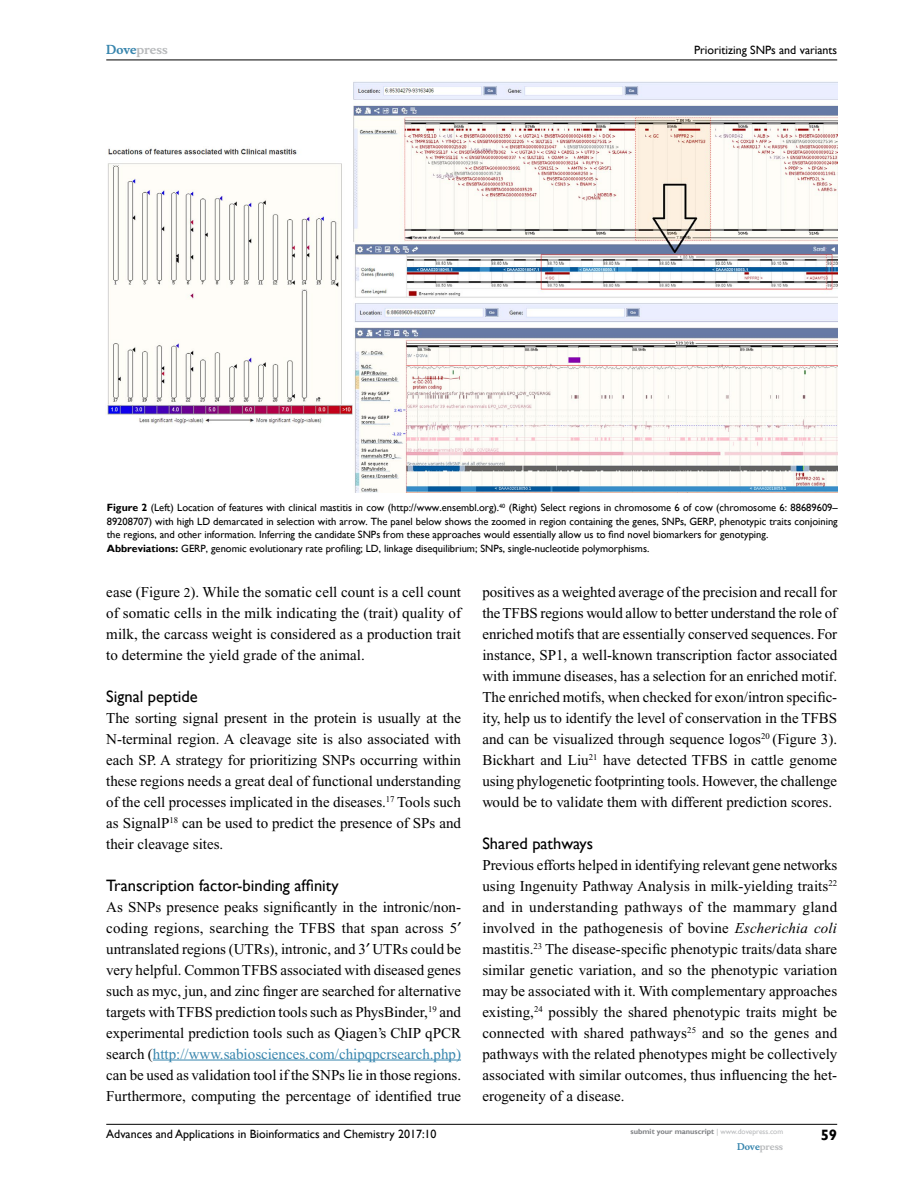
<style>
.page{position:relative;width:918px;height:1188px;background:#fff}
.page>*{position:absolute;margin:0;border:0;box-sizing:border-box;transform-origin:0 0}
.t1{font:16.5px "Gill Sans";color:#000}
.t2{font:15px/21px "Times New Roman";color:#000;text-align:justify}
.t3{font:700 15px "Gill Sans";color:#000}
.t4{font:12px "Gill Sans";color:#000}
.t5{font:700 12px "Musee";color:#b8babc}
.t6{font:10.5px/13.5px "Gill Sans";color:#000}
.t7{font:700 9px "Musee";color:#b8babc}
.t8{font:700 7.5px "Gill Sans";color:#808285}
.s1{color:#3785ad}
.s2{font-weight:700}
.s3{font-size:13.5px}
.s4{font-style:italic}
.s5{font-weight:400;color:#b8babc}
</style>
<div class="page">
<hr style="left:106px;top:1124px;width:731px;height:1px;background:#000">
<hr style="left:106px;top:60px;width:731px;height:1px;background:#000">
<hr style="left:153px;top:1060px;width:308px;height:1px;background:#3785ad">
<img style="left:107px;top:82px;width:730px;height:410px">
<p class="t5" style="left:106px;top:43px;width:63px"><span class="s1">Dove</span>press</p>
<p class="t4" style="left:694px;top:43px;width:145px">Prioritizing SNPs and variants</p>
<p class="t6" style="left:107px;top:501px;width:732px"><span class="s2">Figure 2</span> (Left) Location of features with clinical mastitis in cow (http://www.ensembl.org).<sup>40</sup> (Right) Select regions in chromosome 6 of cow (chromosome 6: 88689609– 89208707) with high LD demarcated in selection with arrow. The panel below shows the zoomed in region containing the genes, SNPs, GERP, phenotypic traits conjoining the regions, and other information. Inferring the candidate SNPs from these approaches would essentially allow us to find novel biomarkers for genotyping.<br><span class="s2">Abbreviations:</span> GERP, genomic evolutionary rate profiling; LD, linkage disequilibrium; SNPs, single-nucleotide polymorphisms.</p>
<p class="t2" style="left:106px;top:581px;width:356px">ease (Figure <span class="s3">2</span>). While the somatic cell count is a cell count of somatic cells in the milk indicating the (trait) quality of milk, the carcass weight is considered as a production trait to determine the yield grade of the animal.</p>
<p class="t1" style="left:106px;top:686px;width:93px">Signal peptide</p>
<p class="t2" style="left:106px;top:707px;width:356px">The sorting signal present in the protein is usually at the N-terminal region. A cleavage site is also associated with each SP. A strategy for prioritizing SNPs occurring within these regions needs a great deal of functional understanding of the cell processes implicated in the diseases.<sup>17</sup> Tools such as SignalP<sup>18</sup> can be used to predict the presence of SPs and their cleavage sites.</p>
<p class="t1" style="left:106px;top:875px;width:234px">Transcription factor-binding affinity</p>
<p class="t2" style="left:106px;top:896px;width:356px;text-align:left">As SNPs presence peaks significantly in the intronic/non&shy;coding regions, searching the TFBS that span across 5 untranslated regions (UTRs), intronic, and 3 UTRs could be very helpful. Common TFBS associated with diseased genes such as myc, jun, and zinc finger are searched for alternative targets with TFBS prediction tools such as PhysBinder,<sup>19</sup> and experimental prediction tools such as Qiagen’s ChIP qPCR search (<span class="s1">http://www.sabiosciences.com/chipqpcrsearch.php) </span>can be used as validation tool if the SNPs lie in those regions.<br>Furthermore, computing the percentage of identified true</p>
<p class="t2" style="left:482px;top:581px;width:356px">positives as a weighted average of the precision and recall for the TFBS regions would allow to better understand the role of enriched motifs that are essentially conserved sequence<span class="s3">s</span>. For instance, SP1, a well-known transcription factor associated with immune diseases, has a selection for an enriched moti<span class="s3">f</span>.<br>The enriched motifs, when checked for exon/intron specific&shy;ity, help us to identify the level of conservation in the TFBS and can be visualized through sequence logos<sup>20</sup> (Figure 3).<br>Bickhart and Liu<sup>21</sup> have detected TFBS in cattle genome using phylogenetic footprinting tools. However, the challenge would be to validate them with different prediction scores.</p>
<p class="t1" style="left:482px;top:833px;width:112px">Shared pathways</p>
<p class="t2" style="left:482px;top:854px;width:356px">Previous efforts helped in identifying relevant gene networks using Ingenuity Pathway Analysis in milk-yielding traits<sup>22 </sup>and in understanding pathways of the mammary gland involved in the pathogenesis of bovine <span class="s4">Escherichia coli </span>mastitis.<sup>23</sup> The disease-specific phenotypic traits/data share similar genetic variation, and so the phenotypic variation may be associated with it. With complementary approaches existing,<sup>24</sup> possibly the shared phenotypic traits might be connected with shared pathways<sup>25</sup> and so the genes and pathways with the related phenotypes might be collectively associated with similar outcomes, thus influencing the het&shy;erogeneity of a disease.</p>
<p class="t4" style="left:106px;top:1127px;width:332px">Advances and Applications in Bioinformatics and Chemistry 2017:10</p>
<p class="t8" style="left:631px;top:1127px;width:154px">submit your manuscript <span class="s5">| www.dovepress.com</span></p>
<p class="t7" style="left:737px;top:1141px;width:48px"><span class="s1">Dove</span>press</p>
<p class="t3" style="left:821px;top:1126px;width:18px">59</p>
</div>
